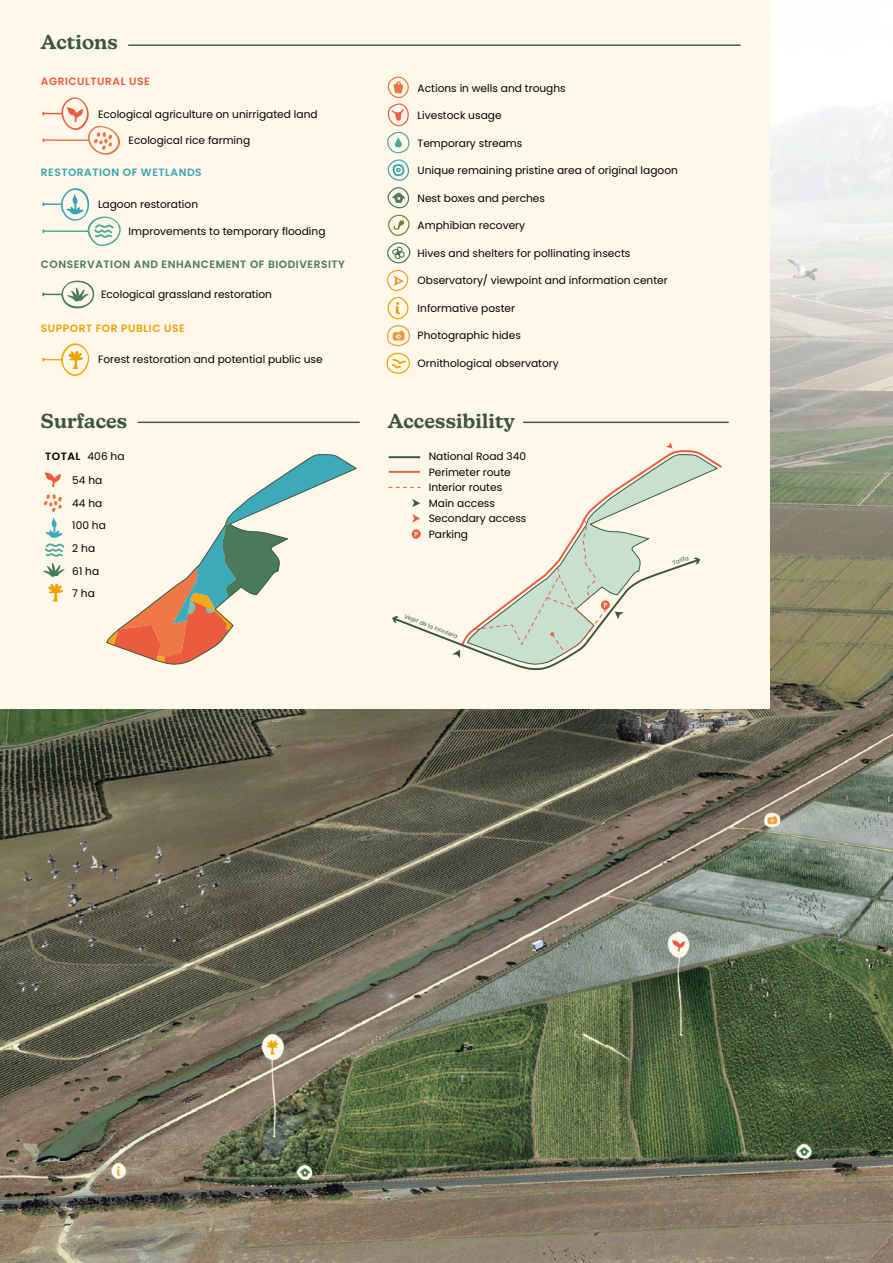
<style>
.page{position:relative;width:893px;height:1263px;background:#fff}
.page>*{position:absolute;margin:0;border:0;box-sizing:border-box;transform-origin:0 0}
.t1{font:600 19.8px "New Kansas";letter-spacing:.01em;color:#3d553f}
.t2{font:10.65px/15.5px "Poppins";color:#010101}
.t3{font:600 10.65px "Poppins";letter-spacing:.05em;color:#497a5a}
.t4{font:600 10.65px "Poppins";letter-spacing:.05em;color:#39a2b3}
.t5{font:600 10.65px "Poppins";letter-spacing:.05em;color:#f0a201}
.t6{font:600 10.65px "Poppins";letter-spacing:.05em;color:#eb5c3e}
.t7{font:600 10.65px "Poppins";letter-spacing:.05em;color:#010101}
.t8{font:5.85px "Poppins";color:#3d553f}
.s1{font-weight:400}
</style>
<div class="page">
<img style="left:0;top:105px;width:893px;height:1158px">
<div style="left:0;top:0;width:770px;height:708px;background:#fdf8e9"></div>
<svg style="left:42px;top:188px;width:79px;height:58px"></svg>
<svg style="left:42px;top:280px;width:53px;height:29px"></svg>
<svg style="left:42px;top:97px;width:78px;height:58px"></svg>
<svg style="left:387px;top:159px;width:22px;height:22px"></svg>
<svg style="left:387px;top:132px;width:23px;height:21px"></svg>
<svg style="left:387px;top:187px;width:23px;height:21px"></svg>
<svg style="left:387px;top:242px;width:24px;height:21px"></svg>
<svg style="left:388px;top:215px;width:22px;height:21px"></svg>
<svg style="left:42px;top:343px;width:48px;height:33px"></svg>
<svg style="left:387px;top:325px;width:23px;height:21px"></svg>
<svg style="left:386px;top:270px;width:23px;height:21px"></svg>
<svg style="left:387px;top:297px;width:22px;height:22px"></svg>
<svg style="left:386px;top:353px;width:24px;height:21px"></svg>
<svg style="left:387px;top:76px;width:22px;height:50px"></svg>
<hr style="left:129px;top:44px;width:611px;height:2px;background:#3d553f">
<hr style="left:524px;top:422px;width:204px;height:1px;background:#3d553f">
<hr style="left:138px;top:422px;width:221px;height:1px;background:#3d553f">
<svg style="left:44px;top:472px;width:17px;height:15px"></svg>
<svg style="left:44px;top:494px;width:21px;height:63px"></svg>
<svg style="left:43px;top:563px;width:22px;height:14px"></svg>
<svg style="left:48px;top:583px;width:15px;height:19px"></svg>
<svg style="left:586px;top:450px;width:136px;height:64px"></svg>
<svg style="left:106px;top:454px;width:251px;height:211px"></svg>
<hr style="left:389px;top:456px;width:31px;height:2px;background:#3d553f">
<hr style="left:389px;top:471px;width:31px;height:2px;background:#eb5c3e">
<svg style="left:389px;top:487px;width:31px;height:1px"></svg>
<svg style="left:412px;top:499px;width:8px;height:8px"></svg>
<svg style="left:392px;top:514px;width:309px;height:157px"></svg>
<svg style="left:665px;top:442px;width:7px;height:6px"></svg>
<h1 class="t1" style="left:41px;top:30px;width:78px">Actions</h1>
<p class="t6" style="left:41px;top:75px;width:110px">AGRICULTURAL USE</p>
<p class="t2" style="left:98px;top:106px;width:221px">Ecological agriculture on unirrigated land</p>
<p class="t2" style="left:129px;top:133px;width:123px">Ecological rice farming</p>
<p class="t4" style="left:41px;top:166px;width:162px">RESTORATION OF WETLANDS</p>
<p class="t2" style="left:98px;top:197px;width:102px">Lagoon restoration</p>
<p class="t2" style="left:129px;top:224px;width:198px">Improvements to temporary flooding</p>
<p class="t3" style="left:41px;top:259px;width:306px">CONSERVATION AND ENHANCEMENT OF BIODIVERSITY</p>
<p class="t2" style="left:101px;top:286px;width:172px">Ecological grassland restoration</p>
<p class="t5" style="left:41px;top:322px;width:145px">SUPPORT FOR PUBLIC USE</p>
<p class="t2" style="left:98px;top:352px;width:226px">Forest restoration and potential public use</p>
<p class="t2" style="left:418px;top:81px;width:150px">Actions in wells and troughs</p>
<p class="t2" style="left:418px;top:108px;width:86px">Livestock usage</p>
<p class="t2" style="left:418px;top:136px;width:106px">Temporary streams</p>
<p class="t2" style="left:418px;top:163px;width:262px">Unique remaining pristine area of original lagoon</p>
<p class="t2" style="left:418px;top:191px;width:129px">Nest boxes and perches</p>
<p class="t2" style="left:418px;top:218px;width:109px">Amphibian recovery</p>
<p class="t2" style="left:418px;top:245px;width:214px">Hives and shelters for pollinating insects</p>
<p class="t2" style="left:418px;top:273px;width:252px">Observatory/ viewpoint and information center</p>
<p class="t2" style="left:418px;top:300px;width:99px">Informative poster</p>
<p class="t2" style="left:418px;top:328px;width:105px">Photographic hides</p>
<p class="t2" style="left:418px;top:355px;width:143px">Ornithological observatory</p>
<h1 class="t1" style="left:41px;top:409px;width:88px">Surfaces</h1>
<h1 class="t1" style="left:388px;top:409px;width:129px">Accessibility</h1>
<p class="t7" style="left:45px;top:450px;width:81px">TOTAL <span class="s1">406 ha</span></p>
<p class="t2" style="left:429px;top:449px;width:99px">National Road 340<br>Perimeter route<br>Interior routes<br>Main access<br>Secondary access<br>Parking</p>
<p class="t2" style="left:72px;top:469px;width:35px;line-height:22.6px">54 ha<br>44 ha<br>100 ha<br>2 ha<br>61 ha<br>7 ha</p>
<p class="t8" style="left:406px;top:613px;width:58px;rotate:21deg">Vejer de la Frontera</p>
<p class="t8" style="left:672px;top:560px;width:18px;rotate:-19deg">Tarifa</p>
</div>
